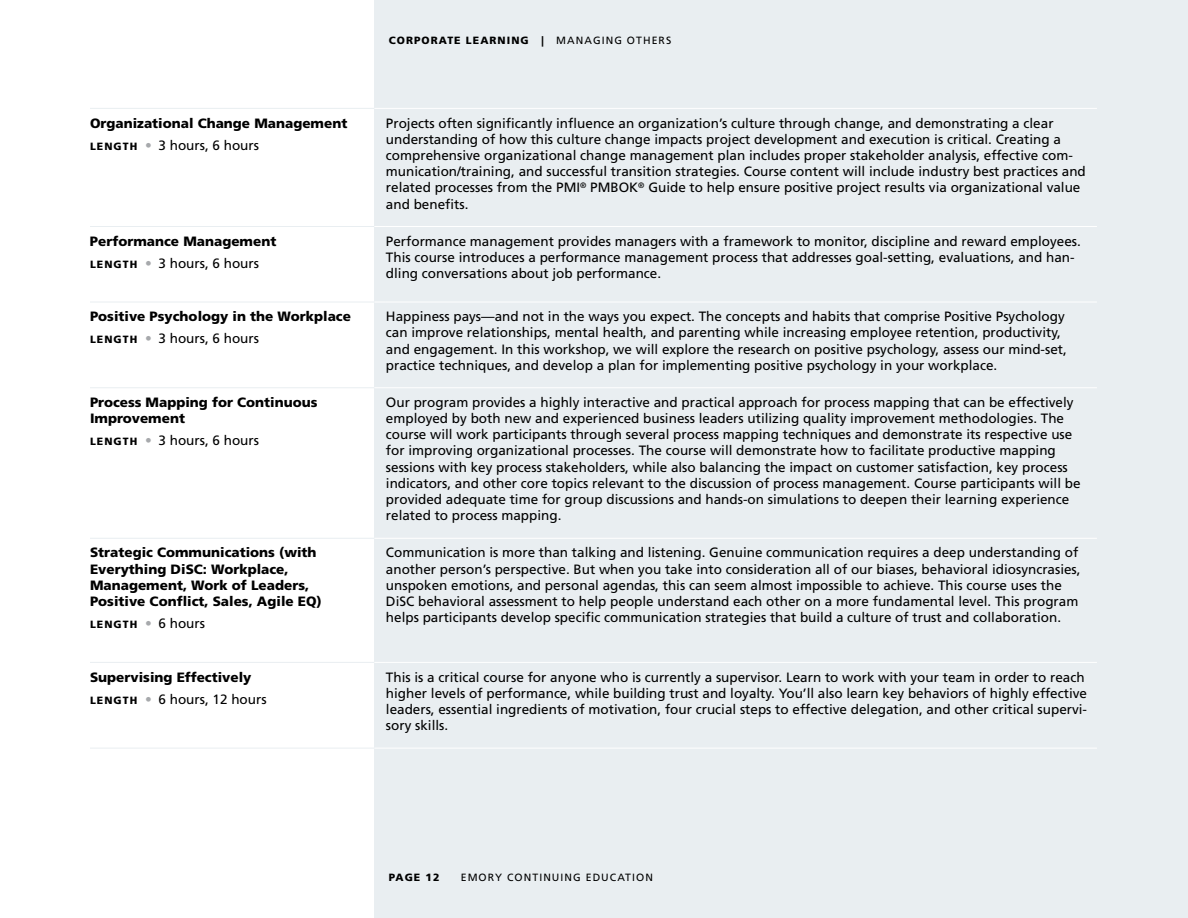
<style>
.page{position:relative;width:1188px;height:918px;background:#fff}
.page>*{position:absolute;margin:0;border:0;box-sizing:border-box;transform-origin:0 0}
.t1{font:13.5px/16.2px "Frutiger LT Std";color:#000}
.t2{font:900 13.5px/22.2px "Frutiger LT Std";color:#000}
.t3{font:900 10.5px "Frutiger LT Std";letter-spacing:.1em;color:#000}
.t4{font:10.5px "Frutiger LT Std";letter-spacing:.1em;color:#000}
.s1{font-weight:400}
.s2{font-size:10.5px}
.s3{font-weight:300;color:#a7a9ac}
.s4{font-weight:900;font-size:10.5px}
.s5{font-weight:300;font-size:13.5px;color:#a7a9ac}
.s6{font-weight:400;font-size:13.5px}
</style>
<div class="page">
<div style="left:374px;top:0;width:814px;height:918px;background:#e9eef1"></div>
<hr style="left:386px;top:108px;width:711px;height:1px;background:#fff">
<hr style="left:386px;top:226px;width:711px;height:1px;background:#fff">
<hr style="left:386px;top:302px;width:711px;height:1px;background:#fff">
<hr style="left:386px;top:387px;width:711px;height:1px;background:#fff">
<hr style="left:386px;top:538px;width:711px;height:1px;background:#fff">
<hr style="left:386px;top:662px;width:711px;height:1px;background:#fff">
<hr style="left:386px;top:748px;width:711px;height:1px;background:#fff">
<hr style="left:90px;top:108px;width:284px;height:1px;background:#e9eef1">
<hr style="left:90px;top:226px;width:284px;height:1px;background:#e9eef1">
<hr style="left:90px;top:302px;width:284px;height:1px;background:#e9eef1">
<hr style="left:90px;top:387px;width:284px;height:1px;background:#e9eef1">
<hr style="left:90px;top:538px;width:284px;height:1px;background:#e9eef1">
<hr style="left:90px;top:662px;width:284px;height:1px;background:#e9eef1">
<hr style="left:90px;top:748px;width:284px;height:1px;background:#e9eef1">
<svg style="left:374px;top:108px;width:12px;height:1px"></svg>
<svg style="left:374px;top:226px;width:12px;height:1px"></svg>
<svg style="left:374px;top:662px;width:12px;height:1px"></svg>
<p class="t3" style="left:389px;top:34px;width:284px">CORPORATE LEARNING | <span class="s1">MANAGING OTHERS</span></p>
<p class="t2" style="left:90px;top:112px;width:259px">Organizational Change Management<br><span class="s2">LENGTH</span> <span class="s3">•</span> <span class="s1">3 hours, 6 hours</span></p>
<p class="t1" style="left:386px;top:115px;width:701px">Projects often significantly influence an organization’s culture through change, and demonstrating a clear understanding of how this culture change impacts project development and execution is critical. Creating a comprehensive organizational change management plan includes proper stakeholder analysis, effective com&shy;munication/training, and successful transition strategies. Course content will include industry best practices and related processes from the PMI<sup>®</sup> PMBOK<sup>®</sup> Guide to help ensure positive project results via organizational value and benefits.</p>
<p class="t2" style="left:90px;top:230px;width:188px">Performance Management<br><span class="s2">LENGTH</span> <span class="s3">•</span> <span class="s1">3 hours, 6 hours</span></p>
<p class="t1" style="left:386px;top:233px;width:696px">Performance management provides managers with a framework to monitor, discipline and reward employees.<br>This course introduces a performance management process that addresses goal-setting, evaluations, and han&shy;dling conversations about job performance.</p>
<p class="t2" style="left:90px;top:305px;width:262px">Positive Psychology in the Workplace<br><span class="s2">LENGTH</span> <span class="s3">•</span> <span class="s1">3 hours, 6 hours</span></p>
<p class="t1" style="left:386px;top:308px;width:682px">Happiness pays—and not in the ways you expect. The concepts and habits that comprise Positive Psychology can improve relationships, mental health, and parenting while increasing employee retention, productivity, and engagement. In this workshop, we will explore the research on positive psychology, assess our mind-set, practice techniques, and develop a plan for implementing positive psychology in your workplace.</p>
<p class="t2" style="left:90px;top:394px;width:229px;line-height:16.2px">Process Mapping for Continuous<br>Improvement</p>
<p class="t1" style="left:90px;top:433px;width:171px"><span class="s4">LENGTH</span> <span class="s3">•</span> 3 hours, 6 hours</p>
<p class="t1" style="left:386px;top:394px;width:696px">Our program provides a highly interactive and practical approach for process mapping that can be effectively employed by both new and experienced business leaders utilizing quality improvement methodologies. The course will work participants through several process mapping techniques and demonstrate its respective use for improving organizational processes. The course will demonstrate how to facilitate productive mapping sessions with key process stakeholders, while also balancing the impact on customer satisfaction, key process indicators, and other core topics relevant to the discussion of process management. Course participants will be provided adequate time for group discussions and hands-on simulations to deepen their learning experience related to process mapping.</p>
<p class="t2" style="left:90px;top:545px;width:233px;line-height:16.2px">Strategic Communications (with<br>Everything DiSC: Workplace,<br>Management, Work of Leaders,<br>Positive Conflict, Sales, Agile EQ)</p>
<p class="t3" style="left:90px;top:618px;width:117px">LENGTH <span class="s5">•</span> <span class="s6">6 hours</span></p>
<p class="t1" style="left:386px;top:545px;width:696px">Communication is more than talking and listening. Genuine communication requires a deep understanding of another person’s perspective. But when you take into consideration all of our biases, behavioral idiosyncrasies, unspoken emotions, and personal agendas, this can seem almost impossible to achieve. This course uses the DiSC behavioral assessment to help people understand each other on a more fundamental level. This program helps participants develop specific communication strategies that build a culture of trust and collaboration.</p>
<p class="t2" style="left:90px;top:666px;width:178px">Supervising Effectively<br><span class="s2">LENGTH</span> <span class="s3">•</span> <span class="s1">6 hours, 12 hours</span></p>
<p class="t1" style="left:386px;top:669px;width:703px">This is a critical course for anyone who is currently a supervisor. Learn to work with your team in order to reach higher levels of performance, while building trust and loyalty. You’ll also learn key behaviors of highly effective leaders, essential ingredients of motivation, four crucial steps to effective delegation, and other critical supervi&shy;sory skills.</p>
<p class="t3" style="left:389px;top:871px;width:52px">PAGE 12</p>
<p class="t4" style="left:461px;top:871px;width:194px">EMORY CONTINUING EDUCATION</p>
</div>
